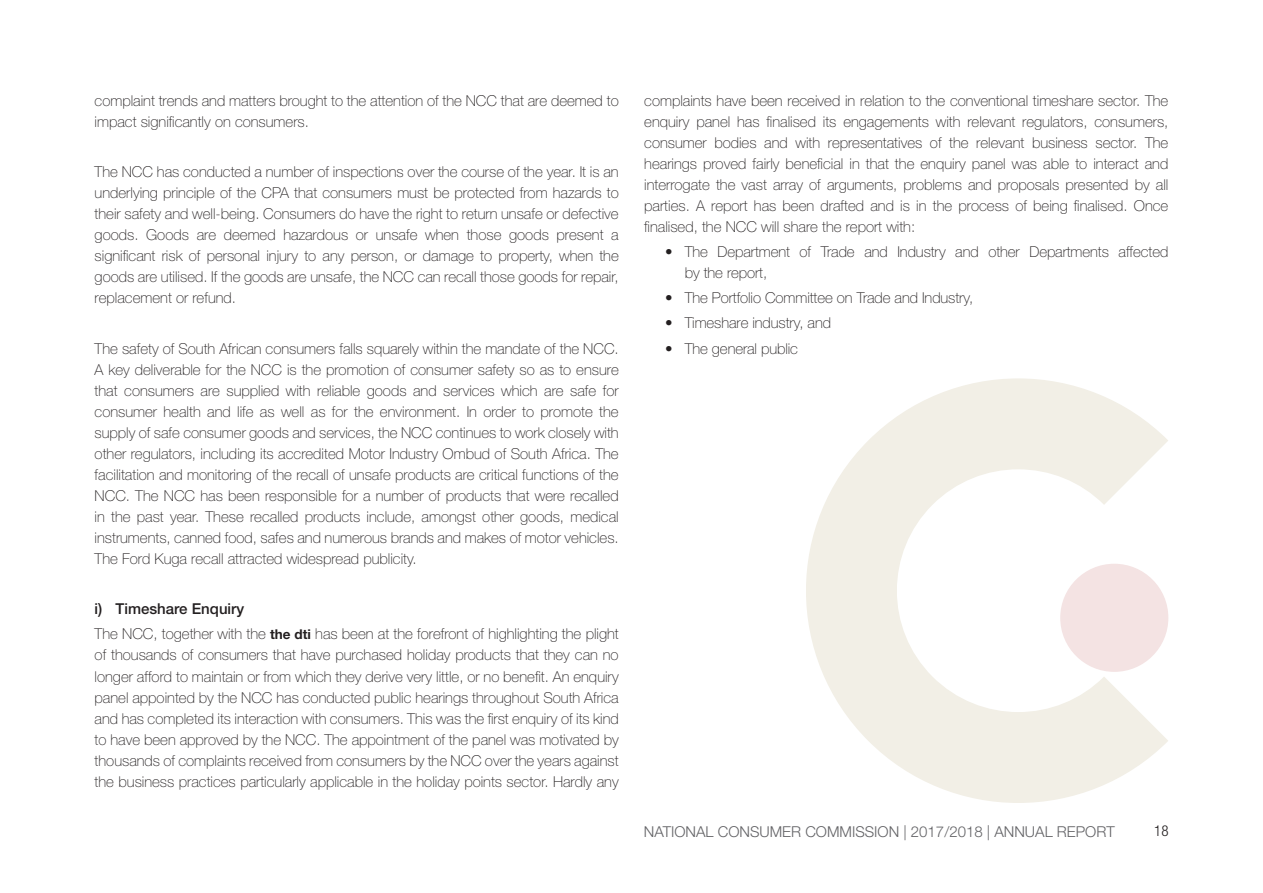
<style>
.page{position:relative;width:1263px;height:893px;background:#fff}
.page>*{position:absolute;margin:0;border:0;box-sizing:border-box;transform-origin:0 0}
.t1{font:100 15px/21px "Helvetica Neue LT Std";color:#231f20;text-align:justify}
.t2{font:300 15px "Helvetica Neue LT Std";color:#636366}
.t3{font:300 condensed 15px "Helvetica Neue LT Std";color:#231f20}
.s1{font-weight:500}
.s2{font-weight:700;font-size:13.5px}
</style>
<div class="page">
<svg style="left:806px;top:378px;width:362px;height:425px"></svg>
<div style="left:1060px;top:564px;width:108px;height:108px;background:#f4e3e3;border-radius:50%"></div>
<p class="t1" style="left:95px;top:90px;width:526px">complaint trends and matters brought to the attention of the NCC that are deemed to impact significantly on consumers.</p>
<p class="t1" style="left:95px;top:161px;width:526px">The NCC has conducted a number of inspections over the course of the year. It is an underlying principle of the CPA that consumers must be protected from hazards to their safety and well-being. Consumers do have the right to return unsafe or defective goods. Goods are deemed hazardous or unsafe when those goods present a significant risk of personal injury to any person, or damage to property, when the goods are utilised. If the goods are unsafe, the NCC can recall those goods for repair, replacement or refund.</p>
<p class="t1" style="left:95px;top:338px;width:526px">The safety of South African consumers falls squarely within the mandate of the NCC.<br>A key deliverable for the NCC is the promotion of consumer safety so as to ensure that consumers are supplied with reliable goods and services which are safe for consumer health and life as well as for the environment. In order to promote the supply of safe consumer goods and services, the NCC continues to work closely with other regulators, including its accredited Motor Industry Ombud of South Africa. The facilitation and monitoring of the recall of unsafe products are critical functions of the NCC. The NCC has been responsible for a number of products that were recalled in the past year. These recalled products include, amongst other goods, medical instruments, canned food, safes and numerous brands and makes of motor vehicles.<br>The Ford Kuga recall attracted widespread publicity.</p>
<p class="t1" style="left:95px;top:596px;width:526px;line-height:25.2px"><span class="s1">i) Timeshare Enquiry<br></span>The NCC, together with the <span class="s2">the dti</span> has been at the forefront of highlighting the plight</p>
<p class="t1" style="left:95px;top:645px;width:526px">of thousands of consumers that have purchased holiday products that they can no longer afford to maintain or from which they derive very little, or no benefit. An enquiry panel appointed by the NCC has conducted public hearings throughout South Africa and has completed its interaction with consumers. This was the first enquiry of its kind to have been approved by the NCC. The appointment of the panel was motivated by thousands of complaints received from consumers by the NCC over the years against the business practices particularly applicable in the holiday points sector. Hardly any</p>
<p class="t1" style="left:644px;top:90px;width:526px">complaints have been received in relation to the conventional timeshare sector. The enquiry panel has finalised its engagements with relevant regulators, consumers, consumer bodies and with representatives of the relevant business sector. The hearings proved fairly beneficial in that the enquiry panel was able to interact and interrogate the vast array of arguments, problems and proposals presented by all parties. A report has been drafted and is in the process of being finalised. Once finalised, the NCC will share the report with:</p>
<p class="t1" style="left:685px;top:241px;width:485px;text-indent:-20px">• The Department of Trade and Industry and other Departments affected by the report,</p>
<p class="t1" style="left:665px;top:287px;width:309px">• The Portfolio Committee on Trade and Industry,</p>
<p class="t1" style="left:665px;top:313px;width:167px">• Timeshare industry, and</p>
<p class="t1" style="left:665px;top:338px;width:134px">• The general public</p>
<p class="t2" style="left:644px;top:822px;width:472px">NATIONAL CONSUMER COMMISSION | 2017/2018 | ANNUAL REPORT</p>
<p class="t3" style="left:1154px;top:822px;width:16px">18</p>
</div>
